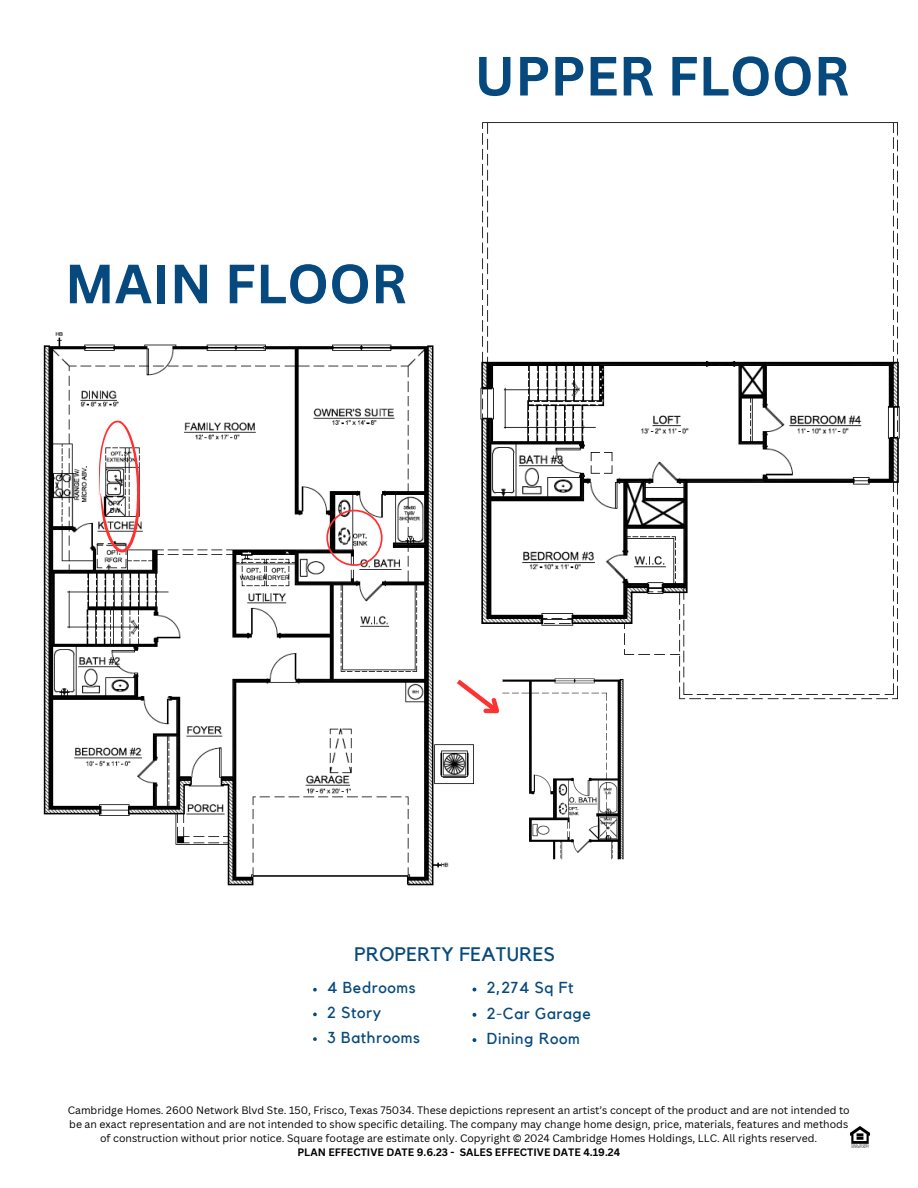
<style>
.page{position:relative;width:918px;height:1188px;background:#fff}
.page>*{position:absolute;margin:0;border:0;box-sizing:border-box;transform-origin:0 0}
.t1{font:700 54px "Canva Sans";color:#06497f}
.t2{font:19.5px "Kollektif";letter-spacing:.02em;color:#06497f}
.t3{font:15.9px "Kollektif";letter-spacing:.04em;color:#06497f}
.t4{font:10.5px/14px "Canva Sans";color:#000;text-align:center}
.t5{font:700 10.5px "Canva Sans";color:#000}
</style>
<div class="page">
<img style="left:850px;top:1126px;width:19px;height:22px">
<img style="left:43px;top:332px;width:431px;height:554px">
<img style="left:463px;top:122px;width:437px;height:578px">
<svg style="left:326px;top:510px;width:57px;height:56px"></svg>
<svg style="left:97px;top:420px;width:44px;height:133px"></svg>
<img style="left:490px;top:669px;width:140px;height:191px">
<svg style="left:452px;top:675px;width:59px;height:51px"></svg>
<svg style="left:313px;top:988px;width:4px;height:4px"></svg>
<svg style="left:313px;top:1013px;width:4px;height:3px"></svg>
<svg style="left:313px;top:1037px;width:4px;height:4px"></svg>
<svg style="left:473px;top:1013px;width:3px;height:4px"></svg>
<svg style="left:473px;top:1038px;width:3px;height:4px"></svg>
<h2 class="t1" style="left:65px;top:246px;width:344px">MAIN FLOOR</h2>
<p class="t1" style="left:474px;top:38px;width:377px">UPPER FLOOR</p>
<p class="t2" style="left:355px;top:945px;width:202px">PROPERTY FEATURES</p>
<p class="t3" style="left:487px;top:981px;width:88px">2,274 Sq Ft</p>
<p class="t3" style="left:487px;top:1006px;width:106px">2-Car Garage</p>
<p class="t3" style="left:487px;top:1031px;width:94px">Dining Room</p>
<p class="t3" style="left:327px;top:981px;width:90px">4 Bedrooms</p>
<p class="t3" style="left:327px;top:1005px;width:56px">2 Story</p>
<p class="t3" style="left:327px;top:1030px;width:94px">3 Bathrooms</p>
<p class="t4" style="left:68px;top:1103px;width:784px">Cambridge Homes. 2600 Network Blvd Ste. 150, Frisco, Texas 75034. These depictions represent an artist’s concept of the product and are not intended to be an exact representation and are not intended to show specific detailing. The company may change home design, price, materials, features and methods of construction without prior notice. Square footage are estimate only. Copyright © 2024 Cambridge Homes Holdings, LLC. All rights reserved.</p>
<p class="t5" style="left:297px;top:1145px;width:324px">PLAN EFFECTIVE DATE 9.6.23 - SALES EFFECTIVE DATE 4.19.24</p>
</div>
